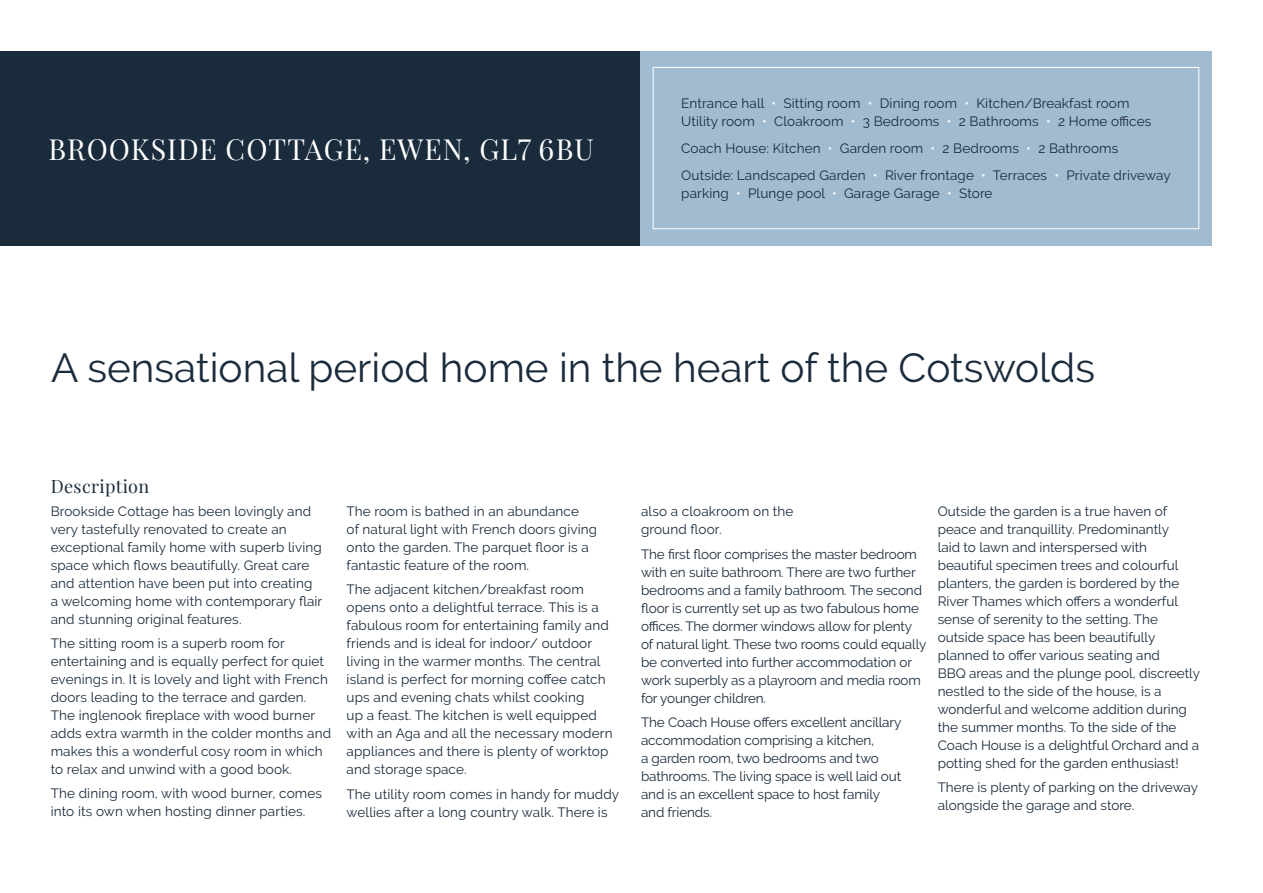
<style>
.page{position:relative;width:1263px;height:893px;background:#fff}
.page>*{position:absolute;margin:0;border:0;box-sizing:border-box;transform-origin:0 0}
.t1{font:40.5px "Raleway";color:#1a2b3c}
.t2{font:28.5px "Playfair Display";letter-spacing:.04em;color:#fff}
.t3{font:18px "Playfair Display";letter-spacing:.02em;color:#1a2b3c}
.t4{font:13.5px/18px "Raleway";letter-spacing:.005em;color:#1a2b3c}
.s1{color:#fff}
</style>
<div class="page">
<div style="left:0;top:51px;width:659px;height:194px;background:#1a2b3c"></div>
<div style="left:640px;top:51px;width:572px;height:194px;background:#a1bbd0"></div>
<div style="left:653px;top:67px;width:546px;height:162px;border:1px solid #fff"></div>
<h2 class="t2" style="left:48px;top:127px;width:547px">BROOKSIDE COTTAGE, EWEN, GL7 6BU</h2>
<p class="t4" style="left:681px;top:94px;width:472px">Entrance hall <span class="s1">•</span> Sitting room <span class="s1">•</span> Dining room <span class="s1">•</span> Kitchen/Breakfast room<br>Utility room <span class="s1">•</span> Cloakroom <span class="s1">•</span> 3 Bedrooms <span class="s1">•</span> 2 Bathrooms <span class="s1">•</span> 2 Home offices</p>
<p class="t4" style="left:681px;top:134px;width:491px;line-height:27.2px">Coach House: Kitchen <span class="s1">•</span> Garden room <span class="s1">•</span> 2 Bedrooms <span class="s1">•</span> 2 Bathrooms<br>Outside: Landscaped Garden <span class="s1">•</span> River frontage <span class="s1">•</span> Terraces <span class="s1">•</span> Private driveway</p>
<p class="t4" style="left:681px;top:184px;width:313px">parking <span class="s1">•</span> Plunge pool <span class="s1">•</span> Garage Garage <span class="s1">•</span> Store</p>
<h1 class="t1" style="left:51px;top:344px;width:1046px">A sensational period home in the heart of the Cotswolds</h1>
<h3 class="t3" style="left:51px;top:472px;width:100px">Description</h3>
<p class="t4" style="left:51px;top:502px;width:273px">Brookside Cottage has been lovingly and very tastefully renovated to create an exceptional family home with superb living space which flows beautifully. Great care and attention have been put into creating a welcoming home with contemporary flair and stunning original features.</p>
<p class="t4" style="left:51px;top:634px;width:282px">The sitting room is a superb room for entertaining and is equally perfect for quiet evenings in. It is lovely and light with French doors leading to the terrace and garden.<br>The inglenook fireplace with wood burner adds extra warmth in the colder months and makes this a wonderful cosy room in which to relax and unwind with a good book.</p>
<p class="t4" style="left:51px;top:784px;width:273px">The dining room, with wood burner, comes into its own when hosting dinner parties.</p>
<p class="t4" style="left:347px;top:502px;width:252px">The room is bathed in an abundance<br>of natural light with French doors giving onto the garden. The parquet floor is a fantastic feature of the room.</p>
<p class="t4" style="left:347px;top:580px;width:267px">The adjacent kitchen/breakfast room opens onto a delightful terrace. This is a fabulous room for entertaining family and friends and is ideal for indoor/ outdoor living in the warmer months. The central island is perfect for morning coffee catch ups and evening chats whilst cooking<br>up a feast. The kitchen is well equipped with an Aga and all the necessary modern appliances and there is plenty of worktop and storage space.</p>
<p class="t4" style="left:347px;top:785px;width:274px">The utility room comes in handy for muddy wellies after a long country walk. There is</p>
<p class="t4" style="left:641px;top:503px;width:154px">also a cloakroom on the ground floor.</p>
<p class="t4" style="left:641px;top:545px;width:287px">The first floor comprises the master bedroom with en suite bathroom. There are two further bedrooms and a family bathroom. The second floor is currently set up as two fabulous home offices. The dormer windows allow for plenty of natural light. These two rooms could equally be converted into further accommodation or work superbly as a playroom and media room for younger children.</p>
<p class="t4" style="left:641px;top:713px;width:262px">The Coach House offers excellent ancillary accommodation comprising a kitchen,<br>a garden room, two bedrooms and two bathrooms. The living space is well laid out and is an excellent space to host family and friends.</p>
<p class="t4" style="left:938px;top:502px;width:264px">Outside the garden is a true haven of peace and tranquillity. Predominantly<br>laid to lawn and interspersed with beautiful specimen trees and colourful planters, the garden is bordered by the River Thames which offers a wonderful sense of serenity to the setting. The outside space has been beautifully planned to offer various seating and<br>BBQ areas and the plunge pool, discreetly nestled to the side of the house, is a wonderful and welcome addition during the summer months. To the side of the Coach House is a delightful Orchard and a potting shed for the garden enthusiast!</p>
<p class="t4" style="left:938px;top:778px;width:262px">There is plenty of parking on the driveway alongside the garage and store.</p>
</div>
